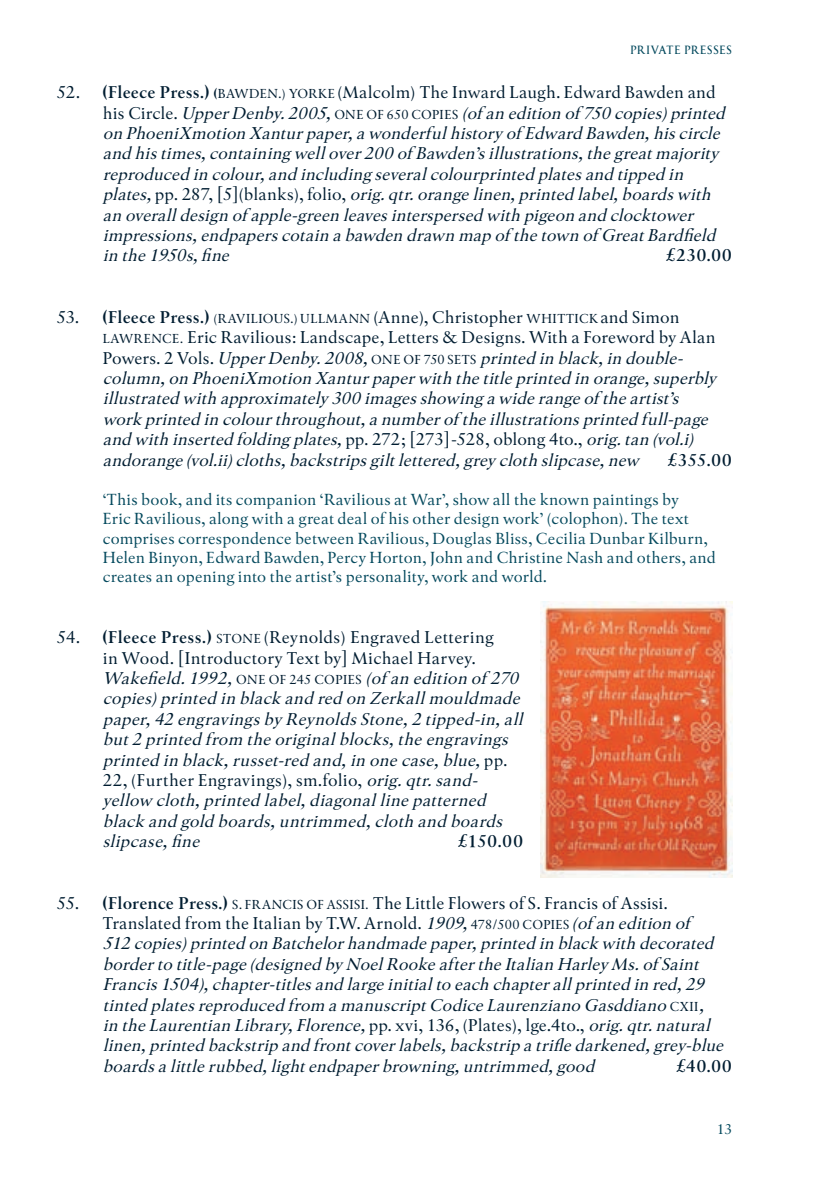
<style>
.page{position:relative;width:840px;height:1191px;background:#fff}
.page>*{position:absolute;margin:0;border:0;box-sizing:border-box;transform-origin:0 0}
.t1{font:italic 17px/20.4px "Blackwell";letter-spacing:.035em;color:#001d31}
.t2{font:700 17px "Blackwell";letter-spacing:.005em;color:#001d31}
.t3{font:16px/19.2px "Blackwell";letter-spacing:.01em;color:#054a5e}
.t4{font:14px "Blackwell";color:#054a5e}
.t5{font:12px "Blackwell Titling";letter-spacing:.015em;color:#054a5e}
.s1{font-style:normal}
.s2{font-weight:700;font-style:normal}
.s3{font-weight:700;font-style:normal;font-size:13px}
.s4{font-style:normal;font-size:13px}
</style>
<div class="page">
<img style="left:540px;top:601px;width:191px;height:277px">
<p class="t5" style="left:630px;top:44px;width:103px">PRIVATE PRESSES</p>
<p class="t1" style="left:103px;top:82px;width:628px;text-indent:-46px"><span class="s1">52.</span> <span class="s2">(Fleece Press.)</span> <span class="s3">(</span><span class="s4">BAWDEN.) YORKE</span> <span class="s1">(Malcolm) The Inward Laugh. Edward Bawden and h i s C i r c l e .</span> Upper Denby. 2005, <span class="s4">O N E O F 6 5 0 C O P I E S</span> (of an edition of 750 copies) printed on PhoeniXmotion Xantur paper, a wonderful history of Edward Bawden, his circle and his times, containing well over 200 of Bawden’s illustrations, the great majority reproduced in colour, and including several colourprinted plates and tipped in plates, <span class="s1">p p . 2 8 7, [ 5 ] ( b l a n k s ) , fo l i o ,</span> orig. qtr. orange linen, printed label, boards with an overall design of apple-green leaves interspersed with pigeon and clocktower impressions, endpapers cotain a bawden drawn map of the town of Great Bardfield in the 1950s, fine</p>
<p class="t2" style="left:665px;top:245px;width:68px">£230.00</p>
<p class="t1" style="left:103px;top:306px;width:614px;text-indent:-46px"><span class="s1">53.</span> <span class="s2">(Fleece Press.)</span> <span class="s4">(RAVILIOUS.) ULLMANN</span> <span class="s1">(Anne), Christopher</span> <span class="s4">WHITTICK</span> <span class="s1">and Simon </span><span class="s4">LAWRENCE.</span> <span class="s1">Eric Ravilious: Landscape, Letters &amp; Designs. With a Foreword by Alan Powers. 2 Vols.</span> UpperDenby.2008,<span class="s4">ONE OF 750 SETS</span> printedinblack,indouble&shy;column, on PhoeniXmotion Xantur paper with the title printed in orange, superbly illustrated with approximately 300 images showing a wide range of the artist’s work printed in colour throughout, a number of the illustrations printed full-page andwithinsertedfoldingplates,<span class="s1">pp. 272; [273]-528, oblong 4to.,</span> orig.tan(vol.i) andorange (vol.ii) cloths, backstrips gilt lettered, grey cloth slipcase, new</p>
<p class="t2" style="left:667px;top:449px;width:66px">£355.00</p>
<p class="t3" style="left:103px;top:490px;width:614px">‘This book, and its companion ‘Ravilious at War’, show all the known paintings by<br>Eric Ravilious, along with a great deal of his other design work’ (colophon). The text comprises correspondence between Ravilious, Douglas Bliss, Cecilia Dunbar Kilburn, Helen Binyon, Edward Bawden, Percy Horton, John and Christine Nash and others, and creates an opening into the artist’s personality, work and world.</p>
<p class="t1" style="left:103px;top:627px;width:426px;text-indent:-46px"><span class="s1">54.</span> <span class="s2">(Fleece Press.)</span> <span class="s4">STONE</span> <span class="s1">(Reynolds) Engraved Lettering<br>in Wood. [Introductory Text by] Michael Harvey.<br></span>Wakefield. 1992, <span class="s4">O N E O F 2 4 5 C O P I E S</span> (of an edition of 270 copies) printed in black and red on Zerkall mouldmade paper, 42 engravings by Reynolds Stone, 2 tipped-in, all but 2 printed from the original blocks, the engravings printed in black, russet-red and, in one case, blue, <span class="s1">p p .<br>22, (Further Engravings), sm.folio,</span> orig.qtr.sand&shy;yellow cloth, printed label, diagonal line patterned black and gold boards, untrimmed, cloth and boards slipcase, fine</p>
<p class="t2" style="left:457px;top:831px;width:67px">£150.00</p>
<p class="t1" style="left:103px;top:892px;width:626px;text-indent:-46px"><span class="s1">55.</span> <span class="s2">(Florence Press.)</span> <span class="s4">S. FRANCIS OF ASSISI.</span> <span class="s1">The Little Flowers of S. Francis of Assisi.<br>Translated from the Italian by T.W. Arnold.</span> 1909,<span class="s4">478/500 COPIES</span> (of aneditionof<br>512 copies) printed on Batchelor handmade paper, printed in black with decorated border to title-page (designed by Noel Rooke after the Italian Harley Ms. of Saint Francis 1504), chapter-titles and large initial to each chapter all printed in red, 29 tinted plates reproduced from a manuscript Codice Laurenziano Gasddiano <span class="s4">C X I I</span> , in the Laurentian Library, Florence, <span class="s1">p p . x v i , 1 3 6 , ( P l a t e s ) , l g e . 4 t o . ,</span> orig. qtr. natural linen, printed backstrip and front cover labels, backstrip a trifle darkened, grey -blue boards a little rubbed, light endpaper browning, untrimmed, good</p>
<p class="t2" style="left:675px;top:1055px;width:57px">£40.00</p>
<p class="t4" style="left:716px;top:1120px;width:17px">13</p>
</div>
